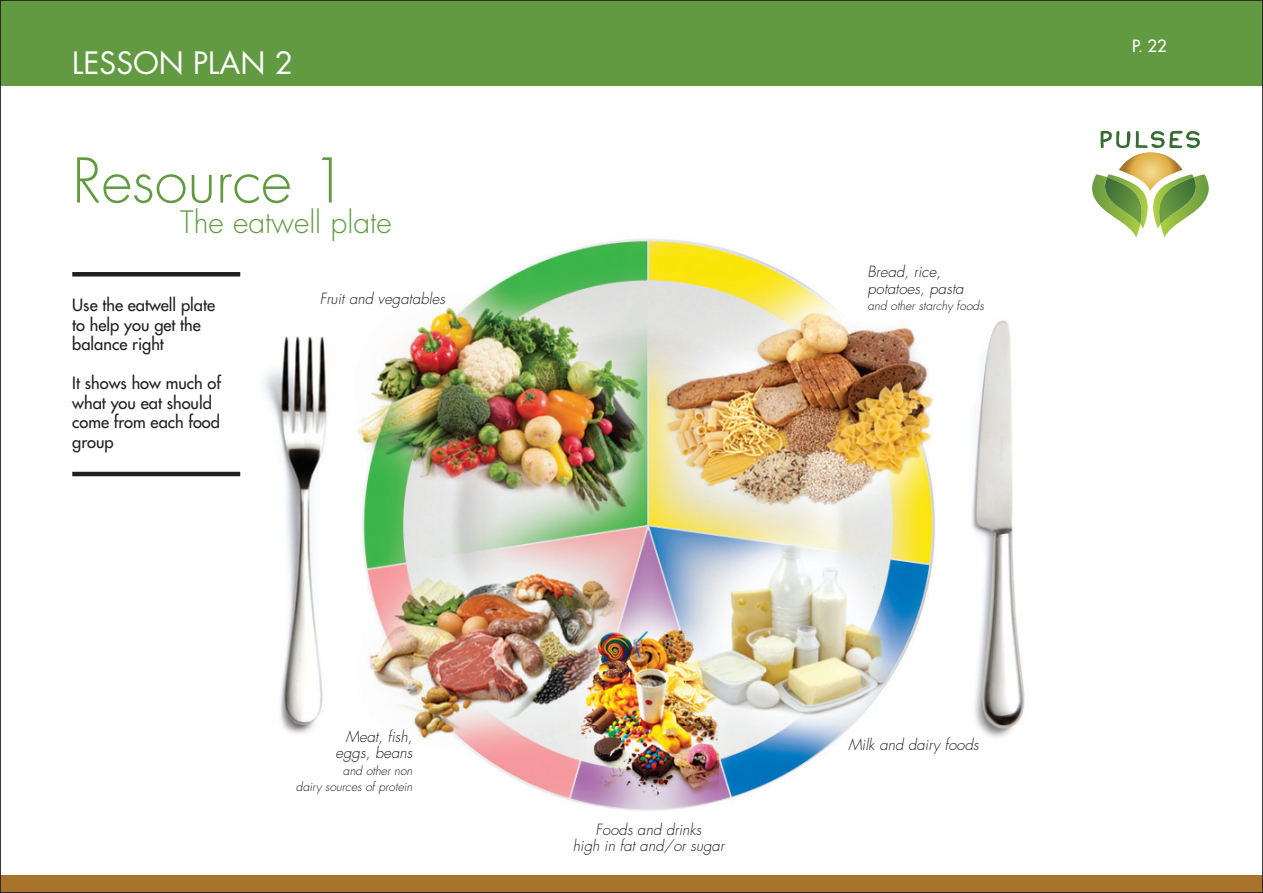
<style>
.page{position:relative;width:1263px;height:893px;background:#fff}
.page>*{position:absolute;margin:0;border:0;box-sizing:border-box;transform-origin:0 0}
.t1{font:300 60px "Futura Std";color:#619a41}
.t2{font:300 30px "Futura Std";color:#619a41}
.t3{font:30px "Futura Std";color:#fff}
.t4{font:500 16.5px/19.5px "Futura Std";color:#231f20}
.t5{font:500 16.5px "Futura Std";color:#fff}
.t6{font:italic 300 15px/16.5px "Futura Std";color:#231f20}
.t7{font:italic 300 12px/16.5px "Futura Std";color:#231f20;text-align:right}
</style>
<div class="page">
<img style="left:223px;top:238px;width:802px;height:573px">
<div style="left:0;top:0;width:1263px;height:85px;background:#619a41"></div>
<div style="left:0;top:876px;width:1263px;height:17px;background:#a8732c"></div>
<svg style="left:1092px;top:131px;width:117px;height:107px"></svg>
<div style="left:72px;top:272px;width:168px;height:5px;background:#231f20"></div>
<hr style="left:72px;top:472px;width:168px;height:4px;background:#231f20">
<h2 class="t3" style="left:72px;top:43px;width:222px">LESSON PLAN 2</h2>
<h1 class="t1" style="left:72px;top:144px;width:277px">Resource 1</h1>
<h2 class="t2" style="left:180px;top:203px;width:213px">The eatwell plate</h2>
<p class="t4" style="left:72px;top:296px;width:144px">Use the eatwell plate to help you get the balance right</p>
<p class="t4" style="left:72px;top:374px;width:150px">It shows how much of what you eat should come from each food group</p>
<p class="t6" style="left:320px;top:290px;width:127px">Fruit and vegatables</p>
<p class="t6" style="left:335px;top:728px;width:79px;text-align:right">Meat, fish, eggs, beans</p>
<p class="t7" style="left:296px;top:762px;width:118px">and other non<br>dairy sources of protein</p>
<p class="t6" style="left:867px;top:264px;width:98px">Bread, rice, potatoes, pasta</p>
<p class="t7" style="left:867px;top:298px;width:118px">and other starchy foods</p>
<p class="t6" style="left:573px;top:821px;width:153px;text-align:center">Foods and drinks<br>high in fat and/or sugar</p>
<p class="t6" style="left:848px;top:737px;width:132px">Milk and dairy foods</p>
<p class="t5" style="left:1132px;top:35px;width:36px">P. 22</p>
</div>
